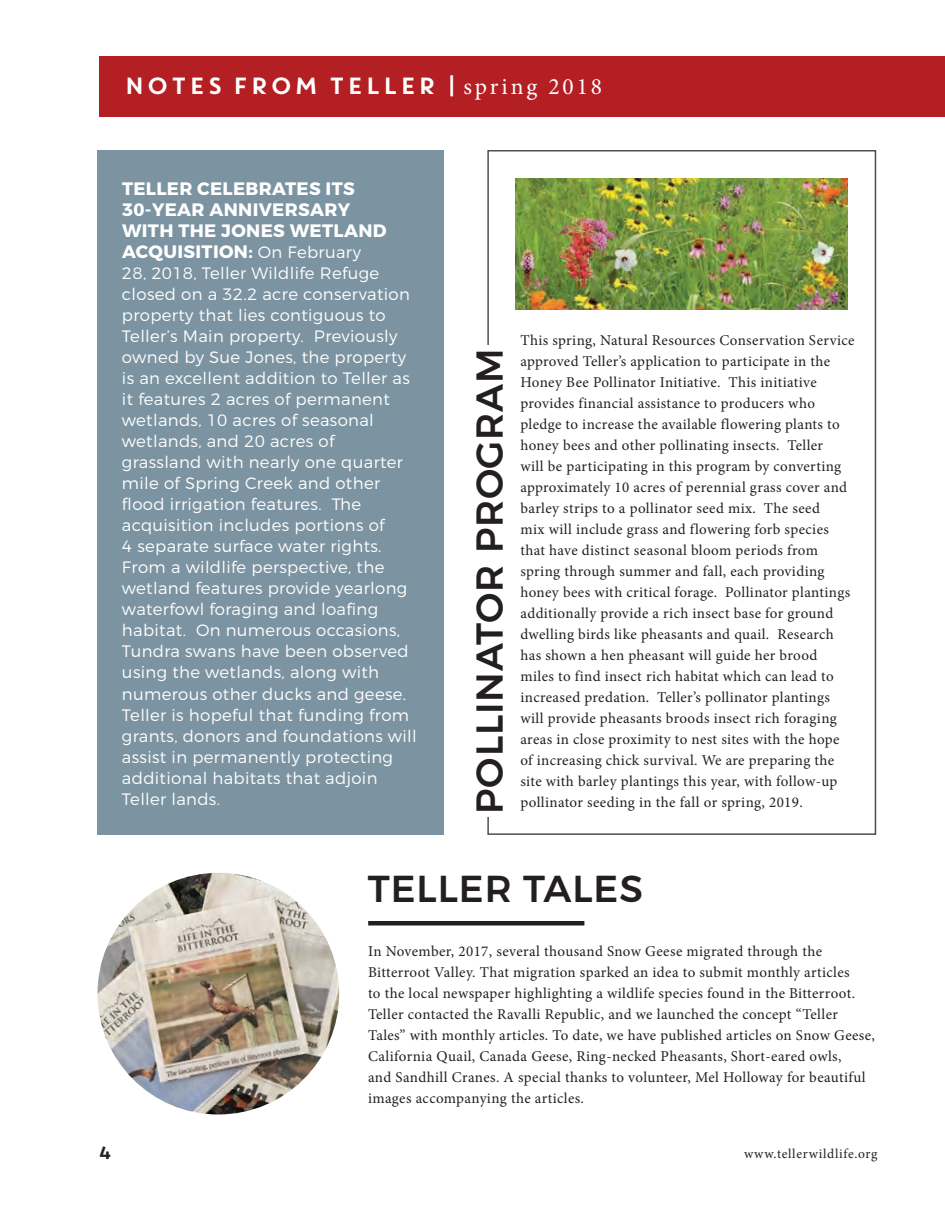
<style>
.page{position:relative;width:945px;height:1215px;background:#fff}
.page>*{position:absolute;margin:0;border:0;box-sizing:border-box;transform-origin:0 0}
.t1{font:500 37.5px "Montserrat";letter-spacing:.025em;color:#231f20}
.t2{font:23.4px "Core Circus";color:#fff}
.t3{font:700 18px/21px "Montserrat";letter-spacing:.02em;color:#fff}
.t4{font:18px "Core Circus";color:#231f20}
.t5{font:300 16.5px/21px "Montserrat";letter-spacing:.02em;color:#fff}
.t6{font:15px/21px "Minion Pro";letter-spacing:.025em;color:#231f20}
.t7{font:13.5px "Minion Pro";letter-spacing:.05em;color:#231f20}
.s1{font-family:"Minion Pro"}
.s2{font-weight:300;font-size:16.5px}
</style>
<div class="page">
<div style="left:99px;top:56px;width:833px;height:61px;background:#b41f23"></div>
<div style="left:932px;top:56px;width:13px;height:61px;background:#b41f23"></div>
<div style="left:98px;top:150px;width:346px;height:685px;background:#7c94a1"></div>
<img style="left:98px;top:873px;width:241px;height:241px;border-radius:121px">
<div style="left:368px;top:921px;width:216px;height:5px;background:#231f20"></div>
<img style="left:515px;top:178px;width:332px;height:131px">
<h2 class="t2" style="left:123px;top:70px;width:480px">NOTES FROM TELLER | <span class="s1">spring 2018</span></h2>
<p class="t3" style="left:122px;top:179px;width:266px">TELLER CELEBRATES ITS<br>30-YEAR ANNIVERSARY<br>WITH THE JONES WETLAND<br>ACQUISITION: <span class="s2">On February</span></p>
<p class="t5" style="left:122px;top:263px;width:296px">28, 2018, Teller Wildlife Refuge closed on a 32.2 acre conservation property that lies contiguous to<br>Teller’s Main property. Previously owned by Sue Jones, the property is an excellent addition to Teller as it features 2 acres of permanent wetlands, 10 acres of seasonal wetlands, and 20 acres of grassland with nearly one quarter mile of Spring Creek and other flood irrigation features. The acquisition includes portions of<br>4 separate surface water rights.<br>From a wildlife perspective, the wetland features provide yearlong waterfowl foraging and loafing habitat. On numerous occasions,<br>Tundra swans have been observed using the wetlands, along with numerous other ducks and geese.<br>Teller is hopeful that funding from grants, donors and foundations will assist in permanently protecting additional habitats that adjoin<br>Teller lands.</p>
<h1 class="t1" style="left:466px;top:814px;width:467px;rotate:-90deg">POLLINATOR PROGRAM</h1>
<p class="t6" style="left:520px;top:330px;width:336px">This spring, Natural Resources Conservation Service approved Teller’s application to participate in the Honey Bee Pollinator Initiative. This initiative provides financial assistance to producers who pledge to increase the available flowering plants to honey bees and other pollinating insects. Teller<br>will be participating in this program by converting approximately 10 acres of perennial grass cover and barley strips to a pollinator seed mix. The seed<br>mix will include grass and flowering forb species that have distinct seasonal bloom periods from spring through summer and fall, each providing honey bees with critical forage. Pollinator plantings additionally provide a rich insect base for ground dwelling birds like pheasants and quail. Research has shown a hen pheasant will guide her brood miles to find insect rich habitat which can lead to increased predation. Teller’s pollinator plantings will provide pheasants broods insect rich foraging areas in close proximity to nest sites with the hope of increasing chick survival. We are preparing the site with barley plantings this year, with follow-up pollinator seeding in the fall or spring, 2019.</p>
<h1 class="t1" style="left:368px;top:865px;width:277px">TELLER TALES</h1>
<p class="t6" style="left:368px;top:941px;width:508px">In November, 2017, several thousand Snow Geese migrated through the Bitterroot Valley. That migration sparked an idea to submit monthly articles<br>to the local newspaper highlighting a wildlife species found in the Bitterroot.<br>Teller contacted the Ravalli Republic, and we launched the concept “Teller Tales” with monthly articles. To date, we have published articles on Snow Geese, California Quail, Canada Geese, Ring-necked Pheasants, Short-eared owls,<br>and Sandhill Cranes. A special thanks to volunteer, Mel Holloway for beautiful images accompanying the articles.</p>
<p class="t4" style="left:98px;top:1140px;width:17px">4</p>
<p class="t7" style="left:744px;top:1144px;width:135px">www.tellerwildlife.org</p>
</div>
